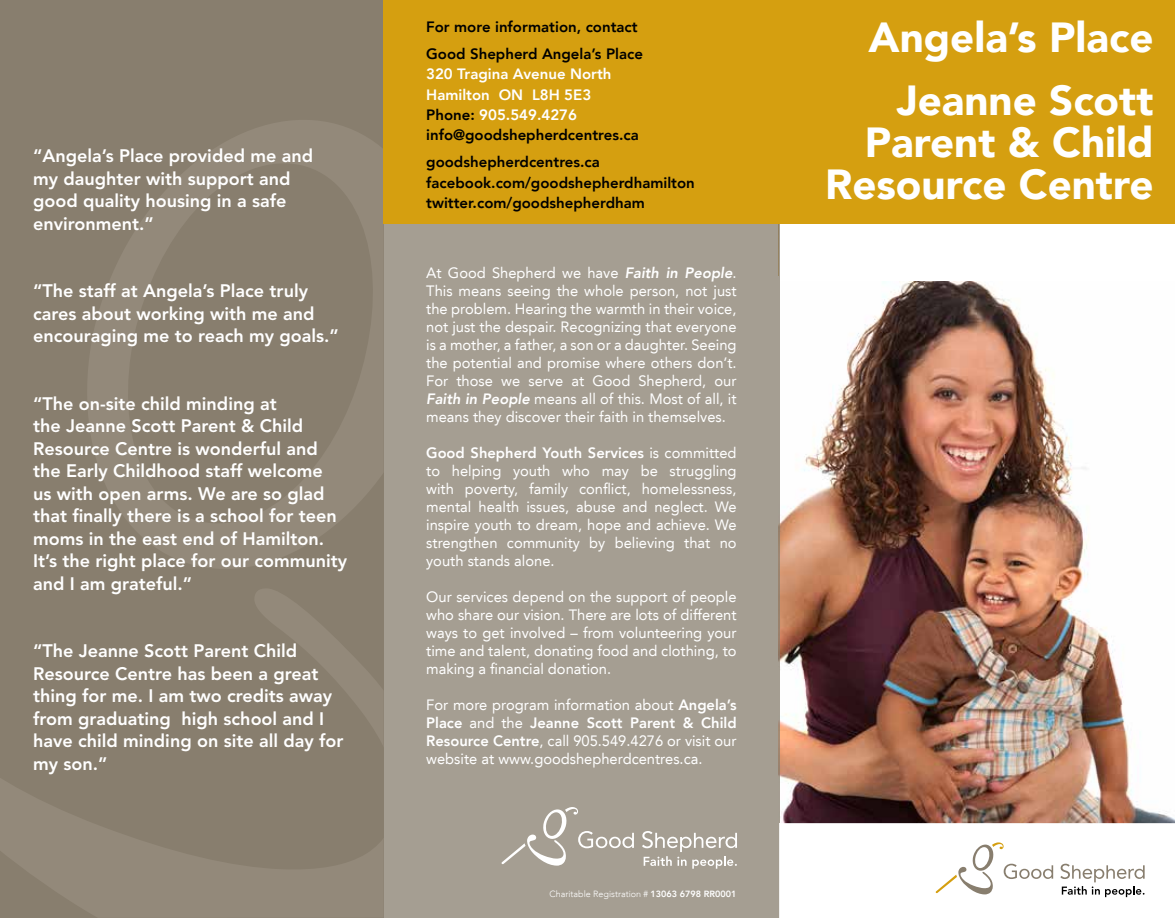
<style>
.page{position:relative;width:1175px;height:918px;background:#fff}
.page>*{position:absolute;margin:0;border:0;box-sizing:border-box;transform-origin:0 0}
.t1{font:900 42px/62.2px "Avenir LT";color:#fff;text-align:right}
.t2{font:800 18px/22.5px "Avenir";color:#fff}
.t3{font:15px/18px "Avenir LT";color:#fff;text-align:justify}
.t4{font:800 15px/20.4px "Avenir LT";color:#000}
.t5{font:800 15px/20.4px "Avenir LT";color:#fff}
.t6{font:300 9px "Avenir LT";color:#fff}
.s1{color:#000}
.s2{font-weight:800;font-style:italic}
.s3{font-weight:800}
</style>
<div class="page">
<img style="left:779px;top:281px;width:395px;height:543px">
<div style="left:384px;top:208px;width:395px;height:710px;background:#a59e92"></div>
<div style="left:779px;top:0;width:395px;height:224px;background:#d59f10"></div>
<div style="left:0;top:0;width:384px;height:918px;background:#887e6e"></div>
<svg style="left:88px;top:113px;width:296px;height:389px"></svg>
<svg style="left:0;top:502px;width:383px;height:415px"></svg>
<div style="left:384px;top:0;width:409px;height:224px;background:#d59f10"></div>
<svg style="left:501px;top:807px;width:133px;height:59px"></svg>
<svg style="left:642px;top:831px;width:95px;height:38px"></svg>
<svg style="left:935px;top:842px;width:118px;height:53px"></svg>
<svg style="left:1060px;top:864px;width:84px;height:33px"></svg>
<p class="t2" style="left:33px;top:145px;width:281px">“Angela’s Place provided me and my daughter with support and good quality housing in a safe environment.”</p>
<p class="t2" style="left:33px;top:280px;width:307px">“The staff at Angela’s Place truly cares about working with me and encouraging me to reach my goals.”</p>
<p class="t2" style="left:33px;top:392px;width:315px">“The on-site child minding at<br>the Jeanne Scott Parent &amp; Child<br>Resource Centre is wonderful and the Early Childhood staff welcome<br>us with open arms. We are so glad that finally there is a school for teen moms in the east end of Hamilton.<br>It’s the right place for our community and I am grateful.”</p>
<p class="t2" style="left:33px;top:640px;width:312px">“The Jeanne Scott Parent Child<br>Resource Centre has been a great thing for me. I am two credits away from graduating high school and I have child minding on site all day for my son.”</p>
<p class="t4" style="left:426px;top:13px;width:218px;line-height:27.2px">For more information, contact<br>Good Shepherd Angela’s Place</p>
<p class="t5" style="left:426px;top:64px;width:214px">320 Tragina Avenue North<br>Hamilton ON L8H 5E3<br><span class="s1">Phone:</span> 905.549.4276 <span class="s1">info@goodshepherdcentres.ca</span></p>
<p class="t4" style="left:426px;top:152px;width:270px">goodshepherdcentres.ca facebook.com/goodshepherdhamilton twitter.com/goodshepherdham</p>
<p class="t3" style="left:426px;top:264px;width:312px">At Good Shepherd we have <span class="s2">Faith in People</span>.<br>This means seeing the whole person, not just the problem. Hearing the warmth in their voice, not just the despair. Recognizing that everyone is a mother, a father, a son or a daughter. Seeing the potential and promise where others don’t.<br>For those we serve at Good Shepherd, our <span class="s2">Faith in People</span> means all of this. Most of all, it means they discover their faith in themselves.</p>
<p class="t3" style="left:426px;top:444px;width:312px"><span class="s3">Good Shepherd Youth Services</span> is committed to helping youth who may be struggling with poverty, family conflict, homelessness, mental health issues, abuse and neglect. We inspire youth to dream, hope and achieve. We strengthen community by believing that no youth stands alone.</p>
<p class="t3" style="left:426px;top:588px;width:312px">Our services depend on the support of people who share our vision. There are lots of different ways to get involved – from volunteering your time and talent, donating food and clothing, to making a financial donation.</p>
<p class="t3" style="left:426px;top:696px;width:312px">For more program information about <span class="s3">Angela’s Place</span> and the <span class="s3">Jeanne Scott Parent &amp; Child Resource Centre</span>, call 905.549.4276 or visit our website at www.goodshepherdcentres.ca.</p>
<p class="t6" style="left:549px;top:889px;width:189px">Charitable Registration # <span class="s3">13063 6798 RR0001</span></p>
<h1 class="t1" style="left:868px;top:6px;width:286px">Angela’s Place<br>Jeanne Scott</h1>
<h1 class="t1" style="left:825px;top:121px;width:330px;line-height:42px">Parent &amp; Child<br>Resource Centre</h1>
</div>
